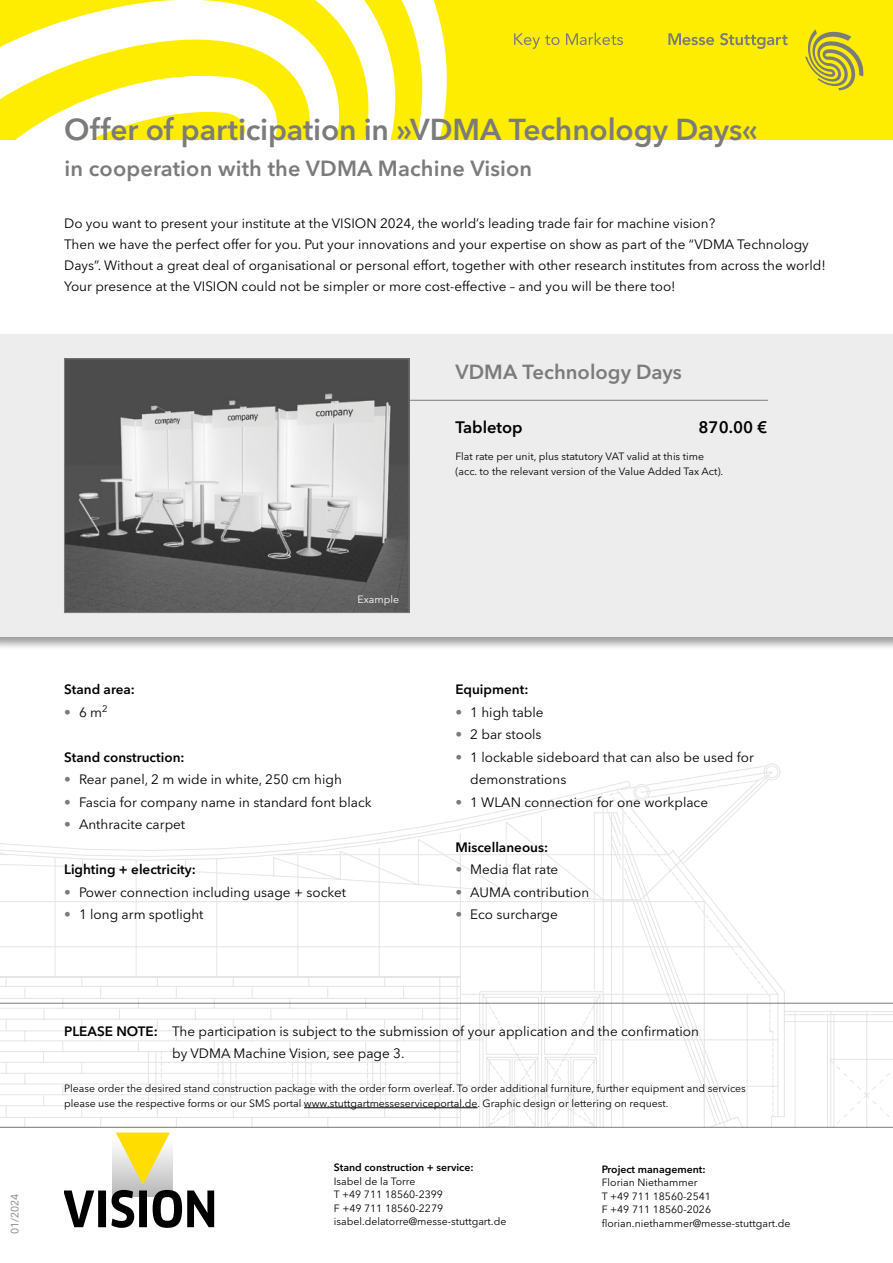
<style>
.page{position:relative;width:893px;height:1263px;background:#fff}
.page>*{position:absolute;margin:0;border:0;box-sizing:border-box;transform-origin:0 0}
.t1{font:600 30px "Avenir Next LT Pro";letter-spacing:-.005em;color:#7c7b7b}
.t2{font:600 21.75px "Avenir Next LT Pro";letter-spacing:.005em;color:#7c7b7b}
.t3{font:600 20.25px "Avenir Next LT Pro";color:#7c7b7b}
.t4{font:600 16.5px "Avenir Next LT Pro";color:#000}
.t5{font:13.5px/21px "Avenir Next LT Pro";color:#000}
.t6{font:600 13.5px "Avenir Next LT Pro";color:#000}
.t7{font:10.5px/13.5px "Avenir Next LT Pro";color:#000}
.t8{font:600 10.5px "Avenir Next LT Pro";color:#000}
.t9{font:10.5px "Avenir Next LT Pro";color:#fff}
.t10{font:10.5px "Avenir Next LT Pro";letter-spacing:-.005em;color:#7c7b7b}
.s1{color:#7c7b7b}
.s2{font-weight:600}
</style>
<div class="page">
<svg style="left:0;top:763px;width:893px;height:364px"></svg>
<div style="left:0;top:332px;width:893px;height:319px;background:#000;opacity:.4"></div>
<div style="left:0;top:334px;width:893px;height:303px;background:#ededed"></div>
<hr style="left:304px;top:1107px;width:173px;height:1px;background:#000">
<div style="left:0;top:0;width:893px;height:140px;background:#ffed00"></div>
<svg style="left:0;top:0;width:447px;height:140px"></svg>
<svg style="left:720px;top:33px;width:68px;height:16px"></svg>
<svg style="left:805px;top:29px;width:58px;height:61px"></svg>
<svg style="left:668px;top:33px;width:46px;height:12px"></svg>
<svg style="left:514px;top:33px;width:46px;height:16px"></svg>
<svg style="left:566px;top:33px;width:57px;height:12px"></svg>
<hr style="left:387px;top:400px;width:381px;height:1px;background:#7c7b7b">
<img style="left:66px;top:360px;width:341px;height:251px">
<div style="left:64px;top:358px;width:345px;height:255px;border:1px solid #7c7b7b"></div>
<hr style="left:0;top:1003px;width:893px;height:1px;background:#7c7b7b">
<svg style="left:64px;top:1132px;width:150px;height:96px"></svg>
<hr style="left:0;top:1127px;width:893px;height:1px;background:#7c7b7b">
<h1 class="t1" style="left:64px;top:111px;width:695px">Offer of participation in »VDMA Technology Days«</h1>
<h2 class="t2" style="left:64px;top:155px;width:469px">in cooperation with the VDMA Machine Vision</h2>
<p class="t5" style="left:64px;top:213px;width:763px">Do you want to present your institute at the VISION 2024, the world’s leading trade fair for machine vision?<br>Then we have the perfect offer for you. Put your innovations and your expertise on show as part of the “VDMA Technology Days”. Without a great deal of organisational or personal effort, together with other research institutes from across the world!<br>Your presence at the VISION could not be simpler or more cost-effective – and you will be there too!</p>
<h3 class="t3" style="left:455px;top:359px;width:228px">VDMA Technology Days</h3>
<p class="t4" style="left:455px;top:417px;width:69px">Tabletop</p>
<p class="t4" style="left:699px;top:417px;width:70px">870.00 €</p>
<p class="t7" style="left:455px;top:449px;width:269px;line-height:15px">Flat rate per unit, plus statutory VAT valid at this time (acc. to the relevant version of the Value Added Tax Act).</p>
<p class="t10" style="left:9px;top:1233px;width:42px;rotate:-90deg">01/2024</p>
<p class="t9" style="left:358px;top:593px;width:43px">Example</p>
<p class="t6" style="left:64px;top:681px;width:72px">Stand area:</p>
<p class="t5" style="left:64px;top:701px;width:45px"><span class="s1">•</span> 6 m<sup>2</sup></p>
<p class="t6" style="left:64px;top:749px;width:122px">Stand construction:</p>
<p class="t5" style="left:64px;top:769px;width:279px"><span class="s1">•</span> Rear panel, 2 m wide in white, 250 cm high</p>
<p class="t5" style="left:64px;top:791px;width:309px"><span class="s1">•</span> Fascia for company name in standard font black</p>
<p class="t5" style="left:64px;top:814px;width:123px"><span class="s1">•</span> Anthracite carpet</p>
<p class="t6" style="left:64px;top:861px;width:133px">Lighting + electricity:</p>
<p class="t5" style="left:64px;top:881px;width:283px"><span class="s1">•</span> Power connection including usage + socket</p>
<p class="t5" style="left:64px;top:904px;width:141px"><span class="s1">•</span> 1 long arm spotlight</p>
<p class="t6" style="left:455px;top:681px;width:75px">Equipment:</p>
<p class="t5" style="left:455px;top:701px;width:90px"><span class="s1">•</span> 1 high table</p>
<p class="t5" style="left:455px;top:724px;width:88px"><span class="s1">•</span> 2 bar stools</p>
<p class="t5" style="left:470px;top:746px;width:285px;line-height:22.5px;text-indent:-15px"><span class="s1">•</span> 1 lockable sideboard that can also be used for demonstrations</p>
<p class="t5" style="left:455px;top:791px;width:254px"><span class="s1">•</span> 1 WLAN connection for one workplace</p>
<p class="t6" style="left:455px;top:839px;width:94px">Miscellaneous:</p>
<p class="t5" style="left:455px;top:859px;width:105px"><span class="s1">•</span> Media flat rate</p>
<p class="t5" style="left:455px;top:881px;width:135px"><span class="s1">•</span> AUMA contribution</p>
<p class="t5" style="left:455px;top:904px;width:104px"><span class="s1">•</span> Eco surcharge</p>
<p class="t5" style="left:172px;top:1019px;width:528px;line-height:22.5px;text-indent:-108px"><span class="s2">PLEASE NOTE:</span> The participation is subject to the submission of your application and the confirmation by VDMA Machine Vision, see page 3.</p>
<p class="t7" style="left:64px;top:1080px;width:683px;line-height:15px">Please order the desired stand construction package with the order form overleaf. To order additional furniture, further equipment and services please use the respective forms or our SMS portal www.stuttgartmesseserviceportal.de. Graphic design or lettering on request.</p>
<p class="t8" style="left:334px;top:1161px;width:141px">Stand construction + service:</p>
<p class="t7" style="left:334px;top:1174px;width:174px">Isabel de la Torre<br>T +49 711 18560-2399<br>F +49 711 18560-2279 isabel.delatorre@messe-stuttgart.de</p>
<p class="t8" style="left:602px;top:1162px;width:105px">Project management:</p>
<p class="t7" style="left:602px;top:1175px;width:190px">Florian Niethammer<br>T +49 711 18560-2541<br>F +49 711 18560-2026 florian.niethammer@messe-stuttgart.de</p>
</div>
